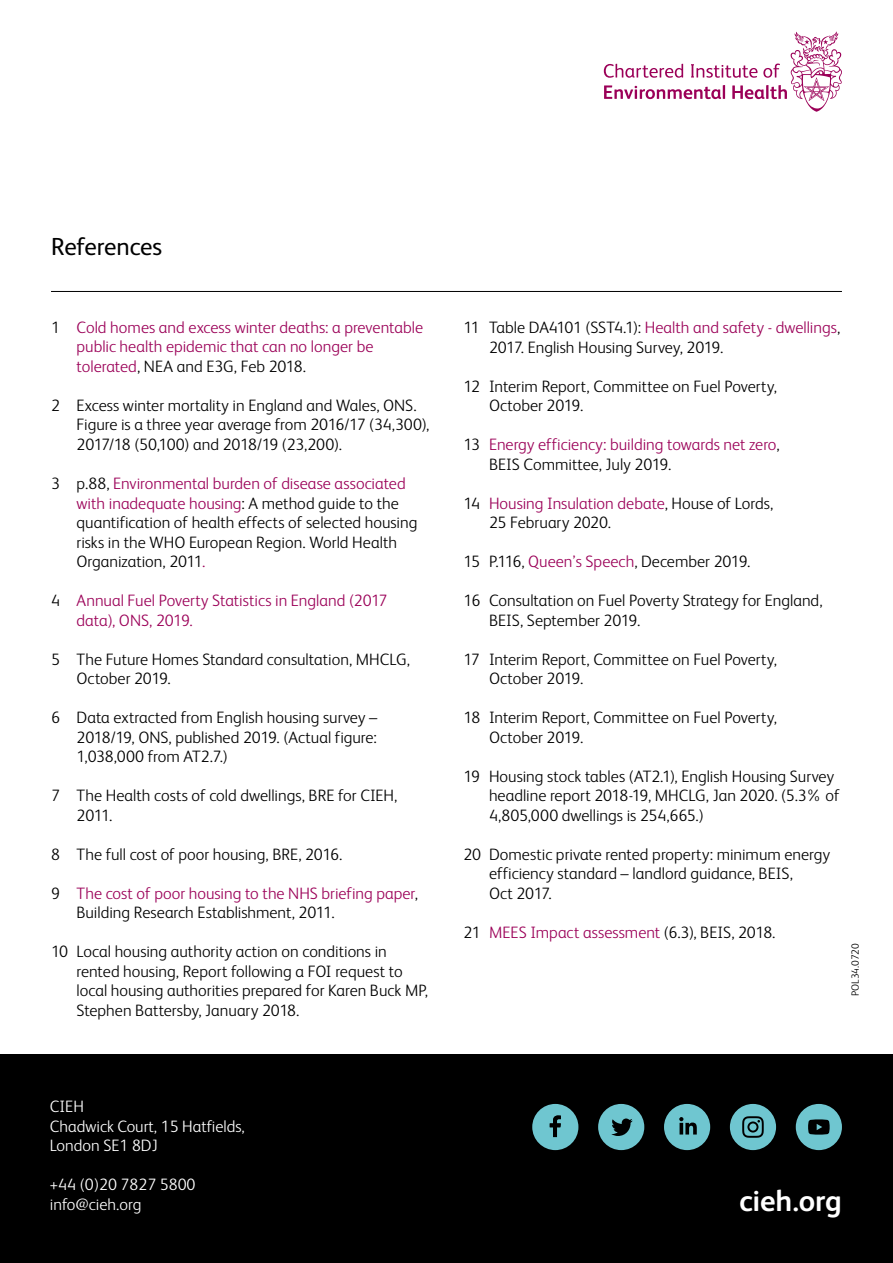
<style>
.page{position:relative;width:893px;height:1263px;background:#fff}
.page>*{position:absolute;margin:0;border:0;box-sizing:border-box;transform-origin:0 0}
.t1{font:700 30px "FS Albert";letter-spacing:-.01em;color:#fff}
.t2{font:24.75px "FS Albert";letter-spacing:-.005em;color:#000}
.t3{font:300 16.5px/19.5px "FS Albert";color:#000}
.t4{font:300 16.5px/19.5px "FS Albert";color:#9b0058}
.t5{font:300 16.5px/19.5px "FS Albert";color:#fff}
.t6{font:300 10.5px "FS Albert";color:#000}
.s1{color:#000}
.s2{color:#9b0058}
</style>
<div class="page">
<svg style="left:604px;top:32px;width:238px;height:80px"></svg>
<div style="left:0;top:1054px;width:893px;height:209px;background:#000"></div>
<div style="left:598px;top:1104px;width:46px;height:46px;background:#6fc6d0;border-radius:50%"></div>
<svg style="left:611px;top:1118px;width:22px;height:18px"></svg>
<div style="left:796px;top:1104px;width:46px;height:46px;background:#6fc6d0;border-radius:50%"></div>
<svg style="left:808px;top:1119px;width:22px;height:15px"></svg>
<div style="left:664px;top:1104px;width:46px;height:46px;background:#6fc6d0;border-radius:50%"></div>
<svg style="left:679px;top:1117px;width:18px;height:17px"></svg>
<div style="left:532px;top:1104px;width:46px;height:46px;background:#6fc6d0;border-radius:50%"></div>
<svg style="left:550px;top:1115px;width:11px;height:22px"></svg>
<div style="left:730px;top:1104px;width:46px;height:46px;background:#6fc6d0;border-radius:50%"></div>
<svg style="left:742px;top:1116px;width:22px;height:22px"></svg>
<hr style="left:51px;top:291px;width:791px;height:1px;background:#000">
<h2 class="t2" style="left:51px;top:232px;width:113px">References</h2>
<p class="t4" style="left:77px;top:317px;width:348px;text-indent:-26px"><span class="s1">1</span> Cold homes and excess winter deaths: a preventable public health epidemic that can no longer be tolerated<span class="s1">, NEA and E3G, Feb 2018.</span></p>
<p class="t3" style="left:77px;top:395px;width:354px;text-indent:-26px">2 Excess winter mortality in England and Wales, ONS.<br>Figure is a three year average from 2016/17 (34,300),<br>2017/18 (50,100) and 2018/19 (23,200).</p>
<p class="t3" style="left:77px;top:473px;width:342px;text-indent:-26px">3 p.88, <span class="s2">Environmental burden of disease associated with inadequate housing</span>: A method guide to the quantification of health effects of selected housing risks in the WHO European Region. World Health Organization, 2011<span class="s2">.</span></p>
<p class="t4" style="left:77px;top:590px;width:312px;text-indent:-26px"><span class="s1">4</span> Annual Fuel Poverty Statistics in England (2017 data), ONS, 2019.</p>
<p class="t3" style="left:77px;top:649px;width:335px;text-indent:-26px">5 The Future Homes Standard consultation, MHCLG,<br>October 2019.</p>
<p class="t3" style="left:77px;top:707px;width:302px;text-align:justify;text-indent:-26px">6 Data extracted from English housing survey – 2018/19, ONS, published 2019. (Actual figure:<br>1,038,000 from AT2.7.)</p>
<p class="t3" style="left:77px;top:785px;width:322px;text-indent:-26px">7 The Health costs of cold dwellings, BRE for CIEH,<br>2011.</p>
<p class="t3" style="left:51px;top:844px;width:293px">8 The full cost of poor housing, BRE, 2016.</p>
<p class="t4" style="left:77px;top:883px;width:343px;text-indent:-26px"><span class="s1">9</span> The cost of poor housing to the NHS briefing paper<span class="s1">,<br>Building Research Establishment, 2011.</span></p>
<p class="t3" style="left:77px;top:942px;width:353px;text-indent:-26px">10 Local housing authority action on conditions in rented housing, Report following a FOI request to local housing authorities prepared for Karen Buck MP, Stephen Battersby, January 2018.</p>
<p class="t3" style="left:489px;top:318px;width:353px;text-indent:-26px">11 Table DA4101 (SST4.1): <span class="s2">Health and safety - dwellings</span>,<br>2017. English Housing Survey, 2019.</p>
<p class="t3" style="left:489px;top:376px;width:289px;text-indent:-26px">12 Interim Report, Committee on Fuel Poverty,<br>October 2019.</p>
<p class="t4" style="left:489px;top:435px;width:292px;text-indent:-26px"><span class="s1">13</span> Energy efficiency: building towards net zero<span class="s1">,<br>BEIS Committee, July 2019.</span></p>
<p class="t3" style="left:489px;top:493px;width:286px;text-indent:-26px">14 <span class="s2">Housing Insulation debate</span>, House of Lords,<br>25 February 2020.</p>
<p class="t3" style="left:463px;top:552px;width:288px">15 P.116, <span class="s2">Queen’s Speech</span>, December 2019.</p>
<p class="t3" style="left:489px;top:591px;width:335px;text-indent:-26px">16 Consultation on Fuel Poverty Strategy for England,<br>BEIS, September 2019.</p>
<p class="t3" style="left:489px;top:649px;width:289px;text-indent:-26px">17 Interim Report, Committee on Fuel Poverty,<br>October 2019.</p>
<p class="t3" style="left:489px;top:708px;width:289px;text-indent:-26px">18 Interim Report, Committee on Fuel Poverty,<br>October 2019.</p>
<p class="t3" style="left:489px;top:766px;width:352px;text-indent:-26px">19 Housing stock tables (AT2.1), English Housing Survey headline report 2018-19, MHCLG, Jan 2020. (5.3% of<br>4,805,000 dwellings is 254,665.)</p>
<p class="t3" style="left:489px;top:844px;width:343px;text-indent:-26px">20 Domestic private rented property: minimum energy efficiency standard – landlord guidance, BEIS,<br>Oct 2017.</p>
<p class="t4" style="left:463px;top:922px;width:313px"><span class="s1">21</span> MEES Impact assessment <span class="s1">(6.3), BEIS, 2018.</span></p>
<p class="t6" style="left:849px;top:996px;width:54px;rotate:-90deg">POL34.0720</p>
<p class="t5" style="left:50px;top:1096px;width:196px">CIEH<br>Chadwick Court, 15 Hatfields,<br>London SE1 8DJ</p>
<p class="t5" style="left:50px;top:1174px;width:147px">+44 (0)20 7827 5800 info@cieh.org</p>
<h1 class="t1" style="left:739px;top:1183px;width:104px">cieh.org</h1>
</div>
